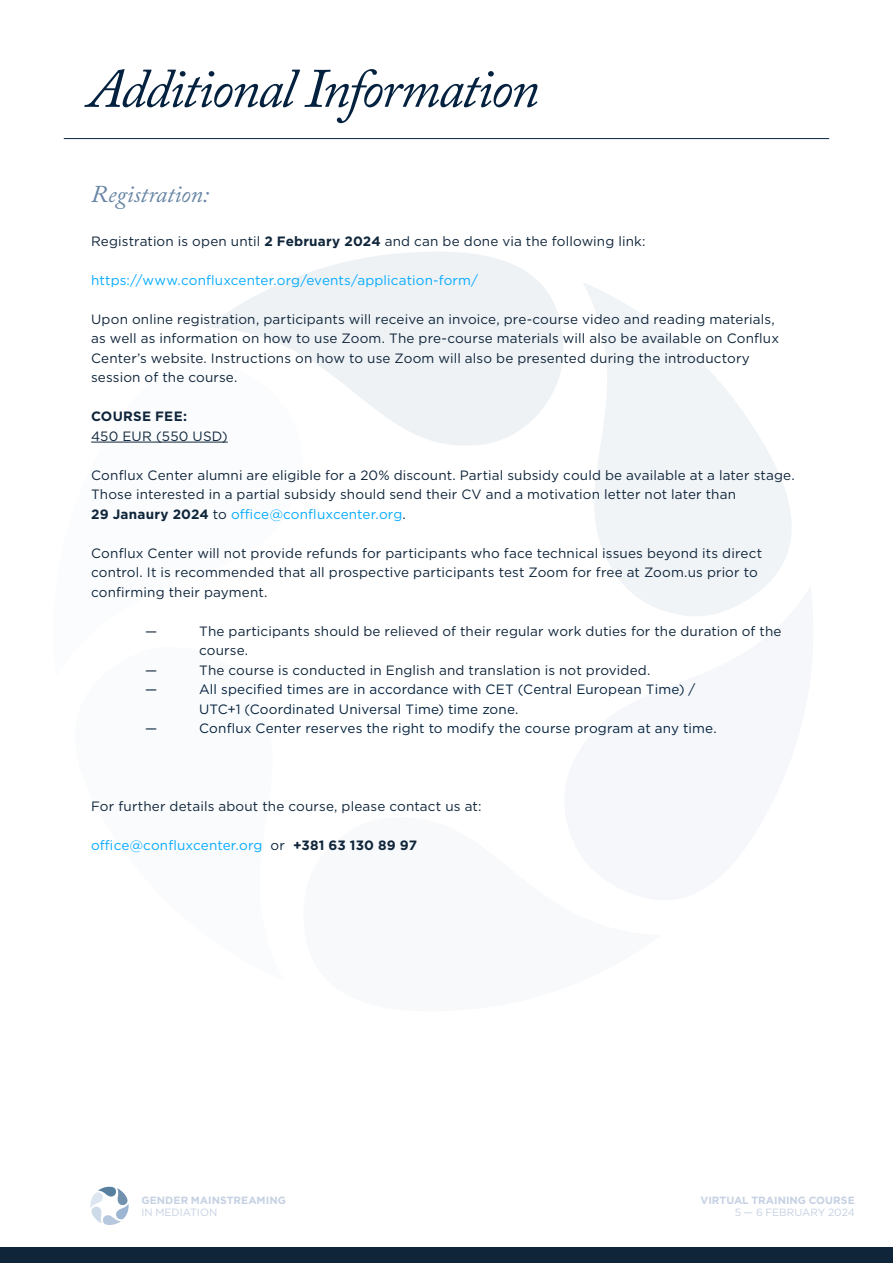
<style>
.page{position:relative;width:893px;height:1263px;background:#fff}
.page>*{position:absolute;margin:0;border:0;box-sizing:border-box;transform-origin:0 0}
.t1{font:italic 55.05px "Adobe Caslon Pro";letter-spacing:-.035em;color:#04223f}
.t2{font:italic 24px "Adobe Caslon Pro";letter-spacing:-.005em;color:#6785a4}
.t3{font:13.5px/19.5px "Gotham";letter-spacing:.01em;color:#0f253a}
.t4{font:13.5px/19.5px "Gotham";letter-spacing:.01em;color:#04223f}
.t5{font:13.5px "Gotham";letter-spacing:.005em;color:#07abff}
.t6{font:700 13.5px "Gotham";letter-spacing:.02em;color:#0f253a}
.t7{font:700 10.5px "Gotham";letter-spacing:.005em;color:#c6d1e3}
.t8{font:10.5px "Gotham";letter-spacing:-.005em;color:#c6d1e3}
.s1{font-weight:700}
.s2{color:#07abff}
.s3{color:#04223f}
.s4{color:#0f253a}
.s5{font-weight:700;color:#0f253a}
</style>
<div class="page">
<div style="left:0;top:1247px;width:893px;height:16px;background:#0f253a"></div>
<svg style="left:90px;top:1186px;width:39px;height:39px"></svg>
<svg style="left:205px;top:252px;width:353px;height:193px;fill:#eef2f5"></svg>
<svg style="left:558px;top:282px;width:234px;height:304px;fill:#f1f4f7"></svg>
<svg style="left:625px;top:586px;width:140px;height:30px;fill:#f1f4f7"></svg>
<hr style="left:91px;top:442px;width:137px;height:1px;background:#0f253a">
<hr style="left:64px;top:138px;width:765px;height:1px;background:#04223f">
<h1 class="t1" style="left:88px;top:56px;width:452px">Additional Information</h1>
<h2 class="t2" style="left:91px;top:180px;width:120px">Registration:</h2>
<p class="t3" style="left:91px;top:231px;width:556px">Registration is open until <span class="s1">2 February 2024</span> and can be done via the following link:</p>
<p class="t5" style="left:91px;top:271px;width:388px">https://www.confluxcenter.org/events/application-form/</p>
<p class="t3" style="left:91px;top:309px;width:689px">Upon online registration, participants will receive an invoice, pre-course video and reading materials, as well as information on how to use Zoom. The pre-course materials will also be available on Conflux Center’s website. Instructions on how to use Zoom will also be presented during the introductory session of the course.</p>
<p class="t6" style="left:91px;top:407px;width:98px">COURSE FEE:</p>
<p class="t3" style="left:91px;top:426px;width:138px">450 EUR (550 USD)</p>
<p class="t3" style="left:91px;top:465px;width:705px">Conflux Center alumni are eligible for a 20% discount. Partial subsidy could be available at a later stage.<br>Those interested in a partial subsidy should send their CV and a motivation letter not later than<br><span class="s1">29 Janaury 2024</span> to <span class="s2">office@confluxcenter.org</span><span class="s3">.</span></p>
<p class="t3" style="left:91px;top:543px;width:672px">Conflux Center will not provide refunds for participants who face technical issues beyond its direct control. It is recommended that all prospective participants test Zoom for free at Zoom.us prior to confirming their payment.</p>
<p class="t3" style="left:145px;top:621px;width:14px">—</p>
<p class="t3" style="left:199px;top:621px;width:584px">The participants should be relieved of their regular work duties for the duration of the course.</p>
<p class="t3" style="left:145px;top:660px;width:14px">—</p>
<p class="t3" style="left:199px;top:660px;width:453px">The course is conducted in English and translation is not provided.</p>
<p class="t4" style="left:145px;top:679px;width:14px">—</p>
<p class="t4" style="left:199px;top:679px;width:498px">All specified times are in accordance with CET (Central European Time) /<br>UTC+1 (Coordinated Universal Time) time zone.</p>
<p class="t4" style="left:145px;top:718px;width:14px">—</p>
<p class="t4" style="left:199px;top:718px;width:519px">Conflux Center reserves the right to modify the course program at any time.</p>
<p class="t3" style="left:91px;top:796px;width:392px">For further details about the course, please contact us at:</p>
<p class="t5" style="left:91px;top:837px;width:327px">office@confluxcenter.org <span class="s4">or</span> <span class="s5">+381 63 130 89 97</span></p>
<p class="t7" style="left:141px;top:1193px;width:146px">GENDER MAINSTREAMING</p>
<p class="t8" style="left:141px;top:1205px;width:77px">IN MEDIATION</p>
<p class="t7" style="left:701px;top:1193px;width:156px">VIRTUAL TRAINING COURSE</p>
<p class="t8" style="left:735px;top:1205px;width:121px">5 — 6 FEBRUARY 2024</p>
</div>
